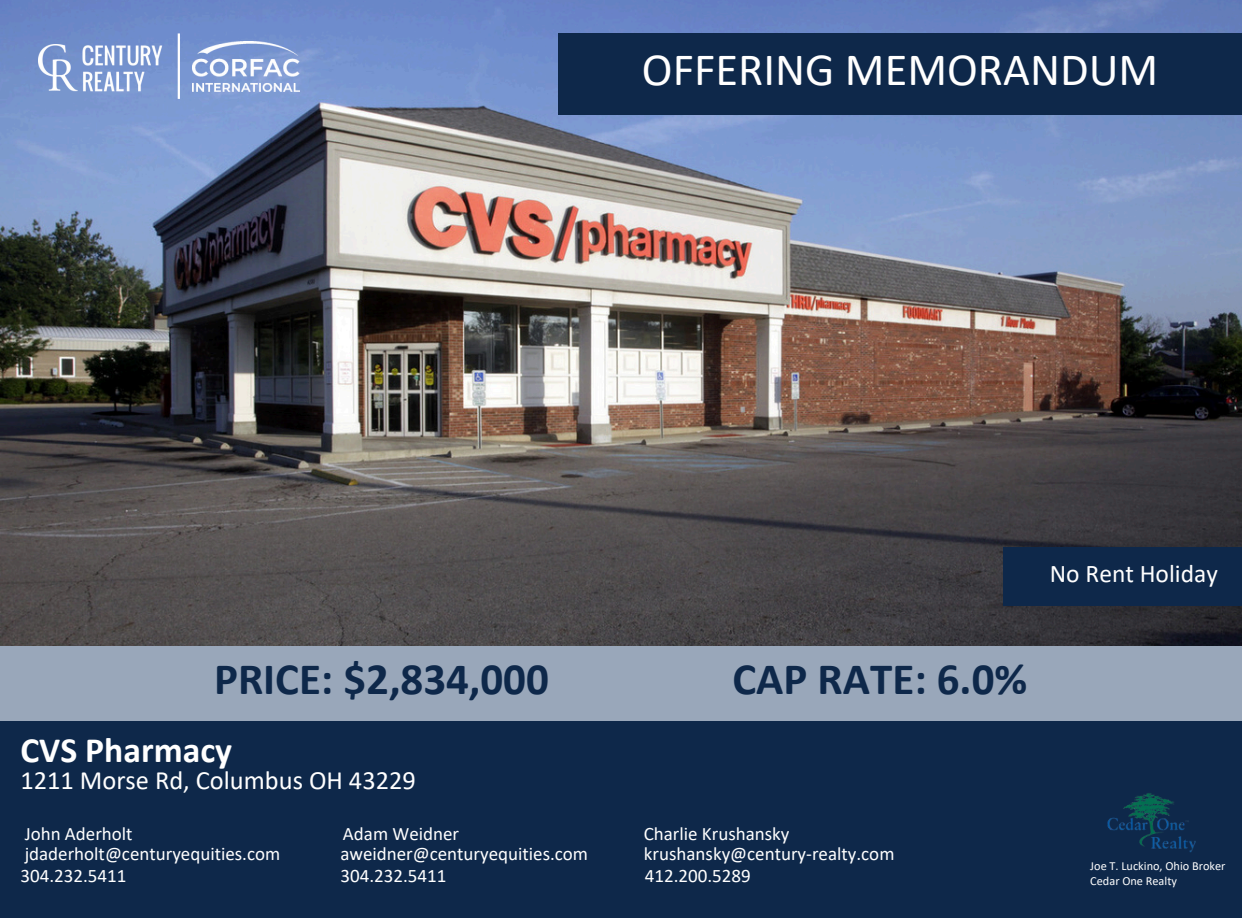
<style>
.page{position:relative;width:1242px;height:918px;background:#0e284a}
.page>*{position:absolute;margin:0;border:0;box-sizing:border-box;transform-origin:0 0}
.t1{font:46.5px "Calibri";color:#fff}
.t2{font:700 45px "Calibri";color:#0e284a}
.t3{font:700 35.7px "Calibri";color:#fff}
.t4{font:26.4px "Calibri";color:#fff}
.t5{font:25.5px "Calibri";color:#fff}
.t6{font:19.05px "Calibri";color:#fff}
.t7{font:12.3px "Calibri";color:#fff}
</style>
<div class="page">
<div style="left:0;top:645px;width:1242px;height:76px;background:#99a7ba"></div>
<img style="left:0;top:0;width:1242px;height:645px">
<div style="left:558px;top:33px;width:684px;height:82px;background:#0e284a"></div>
<div style="left:1004px;top:547px;width:238px;height:59px;background:#0e284a"></div>
<img style="left:1107px;top:793px;width:89px;height:60px">
<img style="left:193px;top:41px;width:107px;height:51px">
<img style="left:38px;top:45px;width:139px;height:47px">
<hr style="left:178px;top:33px;width:2px;height:66px;background:#fff">
<p class="t1" style="left:642px;top:50px;width:518px">OFFERING MEMORANDUM</p>
<p class="t5" style="left:1050px;top:563px;width:170px">No Rent Holiday</p>
<h2 class="t2" style="left:214px;top:660px;width:336px">PRICE: $2,834,000</h2>
<h2 class="t2" style="left:732px;top:660px;width:296px">CAP RATE: 6.0%</h2>
<h4 class="t3" style="left:20px;top:735px;width:213px">CVS Pharmacy</h4>
<h1 class="t4" style="left:20px;top:770px;width:397px">1211 Morse Rd, Columbus OH 43229</h1>
<h3 class="t6" style="left:25px;top:826px;width:110px">John Aderholt</h3>
<h3 class="t6" style="left:343px;top:826px;width:118px">Adam Weidner</h3>
<h3 class="t6" style="left:644px;top:826px;width:147px">Charlie Krushansky</h3>
<h3 class="t6" style="left:25px;top:846px;width:257px">jdaderholt@centuryequities.com</h3>
<h3 class="t6" style="left:340px;top:846px;width:249px">aweidner@centuryequities.com</h3>
<h3 class="t6" style="left:644px;top:846px;width:252px">krushansky@century-realty.com</h3>
<h4 class="t6" style="left:20px;top:867px;width:108px">304.232.5411</h4>
<h5 class="t6" style="left:340px;top:867px;width:108px">304.232.5411</h5>
<h5 class="t6" style="left:645px;top:867px;width:108px">412.200.5289</h5>
<h5 class="t7" style="left:1090px;top:861px;width:137px">Joe T. Luckino, Ohio Broker</h5>
<p class="t7" style="left:1090px;top:876px;width:88px">Cedar One Realty</p>
</div>
